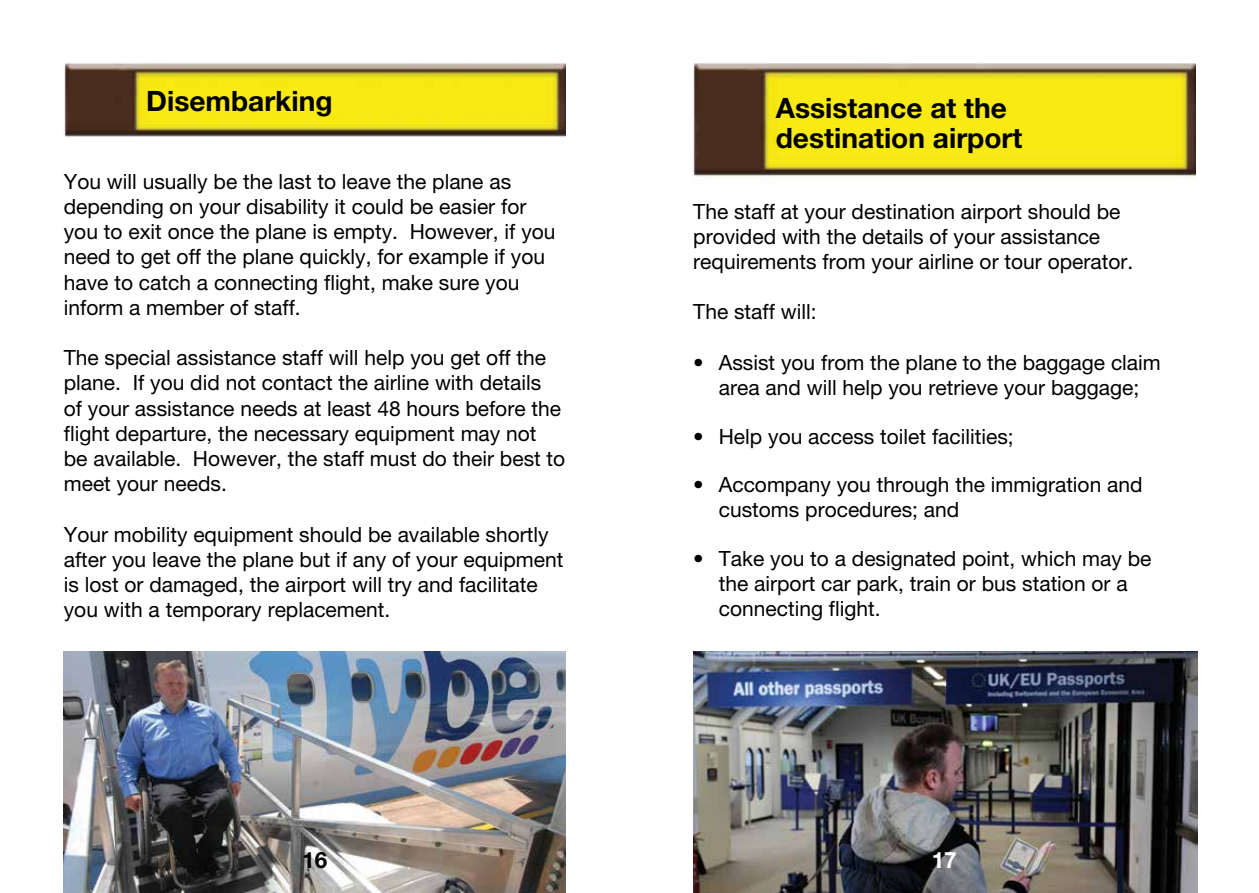
<style>
.page{position:relative;width:1259px;height:893px;background:#fff}
.page>*{position:absolute;margin:0;border:0;box-sizing:border-box;transform-origin:0 0}
.t1{font:700 28.05px/30px "Helvetica Neue";color:#000}
.t2{font:700 22.5px "Helvetica Neue";color:#000}
.t3{font:700 22.5px "Helvetica Neue";color:#fff}
.t4{font:21px/25.2px "Helvetica Neue";color:#000}
</style>
<div class="page">
<img style="left:64px;top:651px;width:502px;height:242px">
<img style="left:693px;top:651px;width:504px;height:242px">
<img style="left:64px;top:64px;width:502px;height:73px">
<img style="left:693px;top:64px;width:502px;height:115px">
<h1 class="t1" style="left:146px;top:85px;width:188px">Disembarking</h1>
<h1 class="t1" style="left:776px;top:92px;width:248px">Assistance at the destination airport</h1>
<p class="t4" style="left:64px;top:168px;width:493px">You will usually be the last to leave the plane as depending on your disability it could be easier for you to exit once the plane is empty. However, if you need to get off the plane quickly, for example if you have to catch a connecting flight, make sure you inform a member of staff.</p>
<p class="t4" style="left:64px;top:345px;width:503px">The special assistance staff will help you get off the plane. If you did not contact the airline with details<br>of your assistance needs at least 48 hours before the flight departure, the necessary equipment may not be available. However, the staff must do their best to meet your needs.</p>
<p class="t4" style="left:64px;top:521px;width:501px">Your mobility equipment should be available shortly after you leave the plane but if any of your equipment is lost or damaged, the airport will try and facilitate you with a temporary replacement.</p>
<p class="t4" style="left:693px;top:198px;width:441px">The staff at your destination airport should be provided with the details of your assistance requirements from your airline or tour operator.</p>
<p class="t4" style="left:693px;top:299px;width:125px">The staff will:</p>
<p class="t4" style="left:693px;top:349px;width:469px;text-align:center">• Assist you from the plane to the baggage claim area and will help you retrieve your baggage;</p>
<p class="t4" style="left:693px;top:423px;width:322px">• Help you access toilet facilities;</p>
<p class="t4" style="left:719px;top:472px;width:425px;text-indent:-26px">• Accompany you through the immigration and customs procedures; and</p>
<p class="t4" style="left:719px;top:546px;width:434px;text-indent:-26px">• Take you to a designated point, which may be the airport car park, train or bus station or a connecting flight.</p>
<p class="t2" style="left:302px;top:846px;width:27px">16</p>
<p class="t3" style="left:931px;top:846px;width:27px">17</p>
</div>
